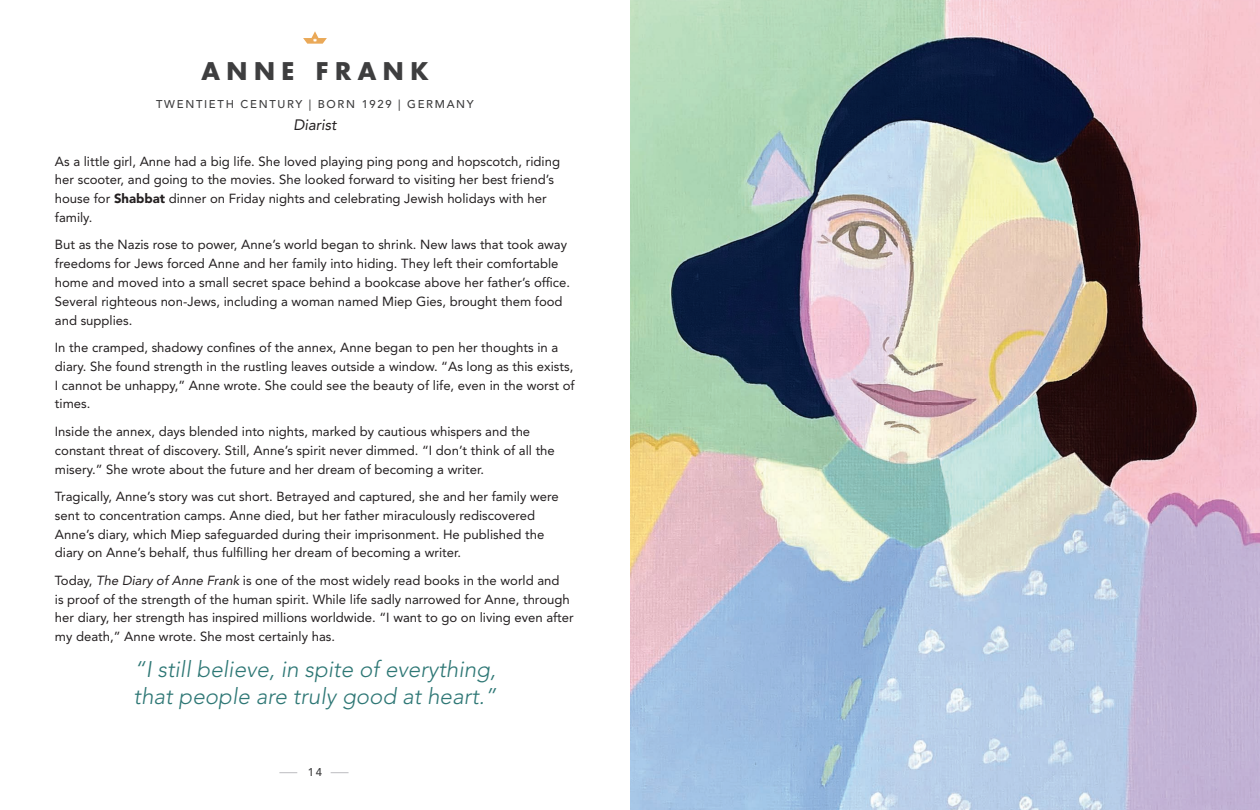
<style>
.page{position:relative;width:1260px;height:810px;background:#fff}
.page>*{position:absolute;margin:0;border:0;box-sizing:border-box;transform-origin:0 0}
.Name{font:700 23.75px "Futura Std";letter-spacing:.275em;color:#3e3e3f}
.Buttom_Quote{font:italic 300 22.5px/27px "Avenir LT Std";color:#2e7775}
.Country{font:italic 15px "Avenir LT Std";color:#231f20}
.Body{font:13.12px/18.8px "Avenir LT Std";color:#231f20}
.Era{font:500 11.25px "Avenir LT Std";letter-spacing:.15em;color:#3e3e3f}
.s1{font-weight:900}
.s2{font-style:italic}
</style>
<div class="page">
<svg style="left:331px;top:772px;width:18px;height:1px"></svg>
<svg style="left:279px;top:772px;width:18px;height:1px"></svg>
<svg style="left:303px;top:31px;width:24px;height:13px"></svg>
<img style="left:630px;top:0;width:630px;height:810px">
<p class="Name" style="left:202px;top:55px;width:228px">ANNE FRANK</p>
<p class="Era" style="left:156px;top:97px;width:319px">TWENTI ETH CENTURY | BORN 1929 | GERMANY</p>
<p class="Country" style="left:293px;top:116px;width:45px">Diarist</p>
<p class="Body" style="left:55px;top:152px;width:507px">As a little girl, Anne had a big life. She loved playing ping pong and hopscotch, riding her scooter, and going to the movies. She looked forward to visiting her best friend’s house for <span class="s1">Shabbat</span> dinner on Friday nights and celebrating Jewish holidays with her family.</p>
<p class="Body" style="left:55px;top:236px;width:517px">But as the Nazis rose to power, Anne’s world began to shrink. New laws that took away freedoms for Jews forced Anne and her family into hiding. They left their comfortable home and moved into a small secret space behind a bookcase above her father’s office.<br>Several righteous non-Jews, including a woman named Miep Gies, brought them food and supplies.</p>
<p class="Body" style="left:55px;top:338px;width:521px">In the cramped, shadowy confines of the annex, Anne began to pen her thoughts in a diary. She found strength in the rustling leaves outside a window. “As long as this exists, I cannot be unhappy,” Anne wrote. She could see the beauty of life, even in the worst of times.</p>
<p class="Body" style="left:55px;top:422px;width:501px">Inside the annex, days blended into nights, marked by cautious whispers and the constant threat of discovery. Still, Anne’s spirit never dimmed. “I don’t think of all the misery.” She wrote about the future and her dream of becoming a writer.</p>
<p class="Body" style="left:55px;top:487px;width:505px">Tragically, Anne’s story was cut short. Betrayed and captured, she and her family were sent to concentration camps. Anne died, but her father miraculously rediscovered Anne’s diary, which Miep safeguarded during their imprisonment. He published the diary on Anne’s behalf, thus fulfilling her dream of becoming a writer.</p>
<p class="Body" style="left:55px;top:571px;width:520px">Today, <span class="s2">The Diary of Anne Frank</span> is one of the most widely read books in the world and<br>is proof of the strength of the human spirit. While life sadly narrowed for Anne, through her diary, her strength has inspired millions worldwide. “I want to go on living even after my death,” Anne wrote. She most certainly has.</p>
<p class="Buttom_Quote" style="left:134px;top:656px;width:364px">“I still believe, in spite of everything, that people are truly good at heart.”</p>
<p class="Era" style="left:308px;top:766px;width:16px">14</p>
</div>
